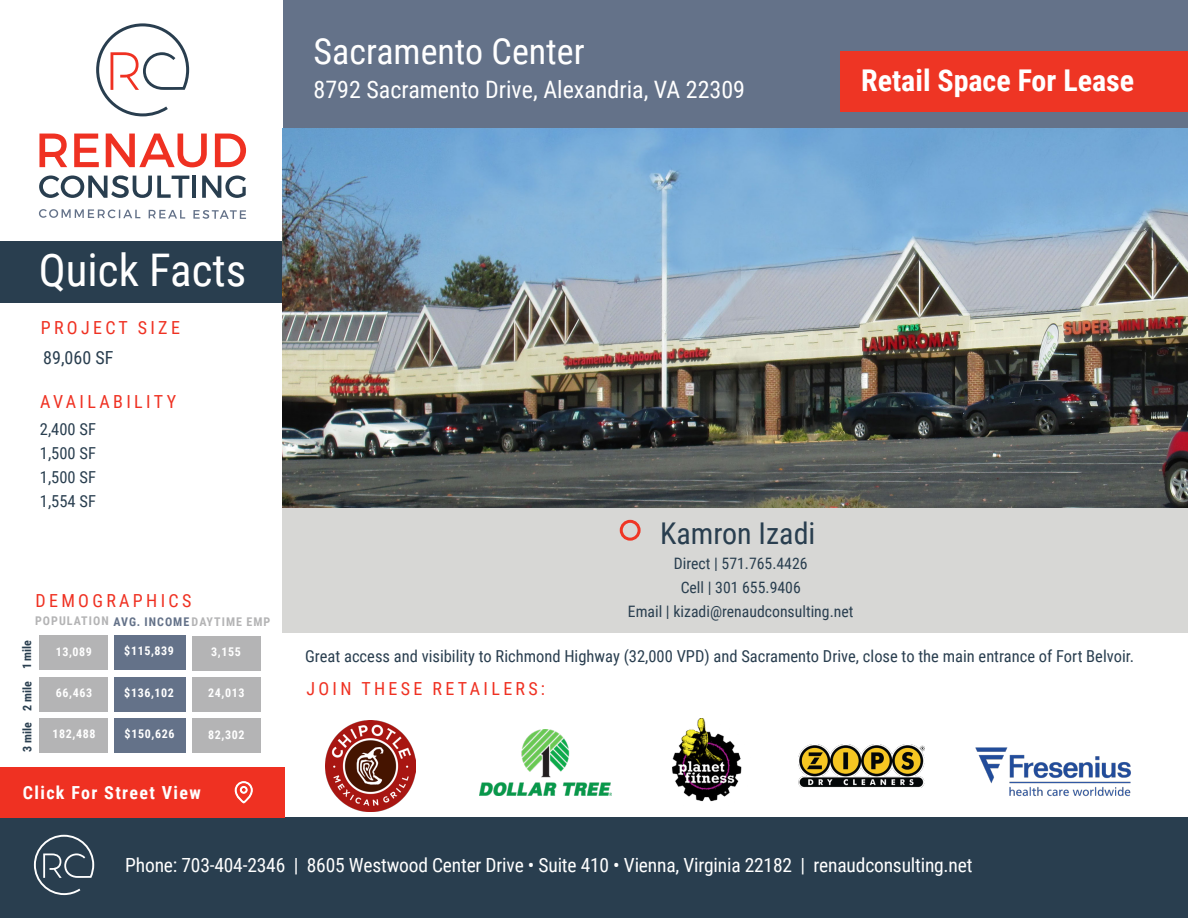
<style>
.page{position:relative;width:1188px;height:918px;background:#fff}
.page>*{position:absolute;margin:0;border:0;box-sizing:border-box;transform-origin:0 0}
.t1{font:45px "Roboto Condensed";color:#fff}
.t2{font:36px "Roboto Condensed";color:#fff}
.t3{font:700 30px "Roboto Condensed";color:#fff}
.t4{font:30px "Roboto Condensed";color:#293e4f}
.t5{font:24px "Roboto Condensed";color:#fff}
.t6{font:19.5px "Roboto Condensed";letter-spacing:-.01em;color:#fff}
.t7{font:18px "Roboto Condensed";letter-spacing:.185em;color:#ef3122}
.t8{font:700 18px "Roboto Condensed";letter-spacing:.075em;color:#fff}
.t9{font:18px "Roboto Condensed";color:#293e4f}
.t10{font:16.5px "Roboto Condensed";color:#293e4f}
.t11{font:15.75px "Roboto Condensed";color:#293e4f}
.t12{font:700 12px "Roboto Condensed";letter-spacing:.05em;color:#fff}
.t13{font:700 12px "Roboto Condensed";letter-spacing:.085em;color:#b4b4b5}
.t14{font:700 12px "Roboto Condensed";color:#293e4f}
.s1{color:#647289}
</style>
<div class="page">
<svg style="left:39px;top:209px;width:101px;height:9px"></svg>
<svg style="left:149px;top:210px;width:36px;height:9px"></svg>
<svg style="left:193px;top:210px;width:53px;height:9px"></svg>
<svg style="left:39px;top:175px;width:150px;height:23px"></svg>
<hr style="left:193px;top:176px;width:3px;height:22px;background:#293e4f">
<svg style="left:202px;top:175px;width:44px;height:23px"></svg>
<svg style="left:96px;top:23px;width:93px;height:93px"></svg>
<svg style="left:39px;top:134px;width:28px;height:33px"></svg>
<svg style="left:74px;top:134px;width:25px;height:33px"></svg>
<svg style="left:106px;top:134px;width:101px;height:33px"></svg>
<svg style="left:215px;top:134px;width:31px;height:33px"></svg>
<div style="left:284px;top:0;width:904px;height:131px;background:#647289"></div>
<div style="left:0;top:241px;width:285px;height:62px;background:#293e4f"></div>
<div style="left:0;top:818px;width:1188px;height:100px;background:#293e4f"></div>
<svg style="left:34px;top:835px;width:60px;height:60px"></svg>
<div style="left:283px;top:505px;width:905px;height:127px;background:#d7d7d5"></div>
<div style="left:0;top:768px;width:285px;height:50px;background:#ef3122"></div>
<svg style="left:235px;top:781px;width:18px;height:22px"></svg>
<div style="left:840px;top:52px;width:348px;height:60px;background:#ee3524"></div>
<img style="left:672px;top:718px;width:70px;height:84px">
<img style="left:798px;top:744px;width:126px;height:44px">
<div style="left:620px;top:520px;width:21px;height:21px;border:3px solid #ef3524;border-radius:50%"></div>
<div style="left:39px;top:635px;width:68px;height:35px;background:#b4b4b5"></div>
<div style="left:114px;top:636px;width:71px;height:34px;background:#647289"></div>
<div style="left:39px;top:677px;width:69px;height:35px;background:#b4b4b5"></div>
<div style="left:114px;top:677px;width:72px;height:35px;background:#647289"></div>
<div style="left:39px;top:718px;width:69px;height:35px;background:#b4b4b5"></div>
<div style="left:114px;top:718px;width:72px;height:35px;background:#647289"></div>
<div style="left:192px;top:636px;width:69px;height:35px;background:#b4b4b5"></div>
<div style="left:192px;top:677px;width:69px;height:35px;background:#b4b4b5"></div>
<div style="left:192px;top:719px;width:69px;height:34px;background:#b4b4b5"></div>
<img style="left:480px;top:729px;width:132px;height:66px">
<img style="left:975px;top:747px;width:156px;height:49px">
<img style="left:283px;top:129px;width:905px;height:378px">
<img style="left:325px;top:721px;width:91px;height:90px">
<p class="t2" style="left:314px;top:26px;width:273px">Sacramento Center</p>
<p class="t5" style="left:314px;top:73px;width:433px">8792 Sacramento Drive, Alexandria, VA 22309</p>
<p class="t3" style="left:861px;top:60px;width:275px">Retail Space For Lease</p>
<p class="t1" style="left:39px;top:238px;width:209px">Quick Facts</p>
<p class="t7" style="left:41px;top:315px;width:141px">PROJECT SIZE</p>
<p class="t9" style="left:43px;top:345px;width:72px">89,060 SF</p>
<p class="t7" style="left:40px;top:389px;width:137px">AVAILABILITY</p>
<p class="t10" style="left:40px;top:418px;width:58px">2,400 SF</p>
<p class="t10" style="left:40px;top:442px;width:58px">1,500 SF</p>
<p class="t10" style="left:40px;top:466px;width:58px">1,500 SF</p>
<p class="t10" style="left:40px;top:490px;width:58px">1,554 SF</p>
<p class="t7" style="left:35px;top:588px;width:157px">DEMOGRAPHICS</p>
<p class="t13" style="left:35px;top:613px;width:237px">POPULATION <span class="s1">AVG. INCOME</span>DAYTIME EMP</p>
<p class="t14" style="left:19px;top:669px;width:31px;rotate:-90deg">1 mile</p>
<p class="t12" style="left:56px;top:643px;width:38px">13,089</p>
<p class="t12" style="left:124px;top:642px;width:51px">$115,839</p>
<p class="t14" style="left:19px;top:711px;width:31px;rotate:-90deg">2 mile</p>
<p class="t12" style="left:56px;top:684px;width:38px">66,463</p>
<p class="t12" style="left:124px;top:684px;width:51px">$136,102</p>
<p class="t14" style="left:19px;top:752px;width:31px;rotate:-90deg">3 mile</p>
<p class="t12" style="left:53px;top:726px;width:44px">182,488</p>
<p class="t12" style="left:125px;top:725px;width:51px">$150,626</p>
<p class="t12" style="left:211px;top:643px;width:31px">3,155</p>
<p class="t12" style="left:208px;top:685px;width:38px">24,013</p>
<p class="t12" style="left:208px;top:726px;width:38px">82,302</p>
<p class="t8" style="left:23px;top:780px;width:179px">Click For Street View</p>
<p class="t4" style="left:660px;top:513px;width:157px">Kamron Izadi</p>
<p class="t11" style="left:674px;top:553px;width:135px">Direct | 571.765.4426</p>
<p class="t11" style="left:681px;top:577px;width:122px">Cell | 301 655.9406</p>
<p class="t11" style="left:628px;top:601px;width:227px">Email | kizadi@renaudconsulting.net</p>
<p class="t10" style="left:305px;top:644px;width:831px">Great access and visibility to Richmond Highway (32,000 VPD) and Sacramento Drive, close to the main entrance of Fort Belvoir.</p>
<p class="t7" style="left:306px;top:676px;width:240px">JOIN THESE RETAILERS:</p>
<p class="t6" style="left:125px;top:852px;width:849px">Phone: 703-404-2346 | 8605 Westwood Center Drive • Suite 410 • Vienna, Virginia 22182 | renaudconsulting.net</p>
</div>
